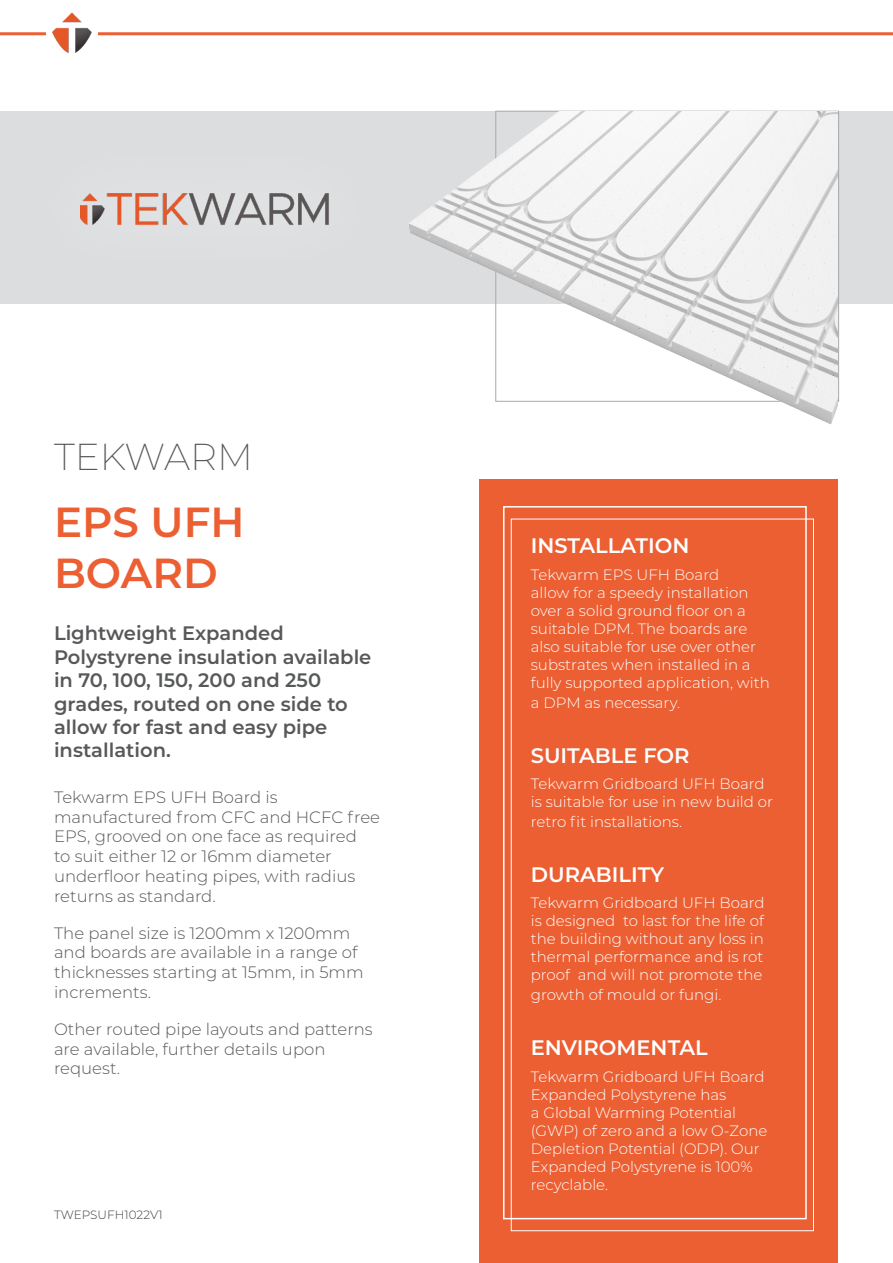
<style>
.page{position:relative;width:893px;height:1263px;background:#fff}
.page>*{position:absolute;margin:0;border:0;box-sizing:border-box;transform-origin:0 0}
.t1{font:600 42px/50.4px "Montserrat";color:#eb5f32}
.t2{font:200 37.5px "Montserrat";color:#57585a}
.t3{font:600 21px "Montserrat";color:#fff}
.t4{font:600 19.5px/23.4px "Montserrat";color:#57585a}
.t5{font:300 16.5px/19.8px "Montserrat";color:#57585a}
.t6{font:300 15px/18px "Montserrat";color:#fff}
.t7{font:300 12px "Montserrat";color:#3e3e3f}
</style>
<div class="page">
<div style="left:0;top:112px;width:893px;height:192px;background:#dcdddf"></div>
<div style="left:479px;top:479px;width:359px;height:784px;background:#eb5f32"></div>
<div style="left:503px;top:506px;width:304px;height:713px;border:2px solid #fff"></div>
<hr style="left:0;top:32px;width:893px;height:3px;background:#eb5f32">
<img style="left:47px;top:12px;width:51px;height:41px">
<img style="left:81px;top:193px;width:248px;height:32px">
<img style="left:409px;top:112px;width:429px;height:313px">
<p class="t2" style="left:54px;top:431px;width:200px">TEKWARM</p>
<p class="t1" style="left:54px;top:495px;width:192px">EPS UFH<br>BOARD</p>
<p class="t4" style="left:54px;top:621px;width:319px">Lightweight Expanded<br>Polystyrene insulation available in 70, 100, 150, 200 and 250 grades, routed on one side to allow for fast and easy pipe installation.</p>
<p class="t5" style="left:54px;top:786px;width:328px">Tekwarm EPS UFH Board is manufactured from CFC and HCFC free<br>EPS, grooved on one face as required<br>to suit either 12 or 16mm diameter underfloor heating pipes, with radius returns as standard.</p>
<p class="t5" style="left:54px;top:922px;width:311px">The panel size is 1200mm x 1200mm and boards are available in a range of thicknesses starting at 15mm, in 5mm increments.</p>
<p class="t5" style="left:54px;top:1018px;width:320px">Other routed pipe layouts and patterns are available, further details upon request.</p>
<p class="t7" style="left:54px;top:1207px;width:110px">TWEPSUFH1022V1</p>
<p class="t3" style="left:531px;top:531px;width:160px">INSTALLATION</p>
<p class="t6" style="left:531px;top:565px;width:241px">Tekwarm EPS UFH Board<br>allow for a speedy installation over a solid ground floor on a suitable DPM. The boards are also suitable for use over other substrates when installed in a fully supported application, with</p>
<p class="t6" style="left:531px;top:693px;width:151px">a DPM as necessary.</p>
<p class="t3" style="left:531px;top:740px;width:160px">SUITABLE FOR</p>
<p class="t6" style="left:531px;top:774px;width:244px">Tekwarm Gridboard UFH Board is suitable for use in new build or</p>
<p class="t6" style="left:531px;top:812px;width:153px">retro fit installations.</p>
<p class="t3" style="left:531px;top:859px;width:135px">DURABILITY</p>
<p class="t6" style="left:531px;top:893px;width:235px;text-align:justify">Tekwarm Gridboard UFH Board is designed to last for the life of the building without any loss in thermal performance and is rot proof and will not promote the</p>
<p class="t6" style="left:531px;top:985px;width:192px">growth of mould or fungi.</p>
<p class="t3" style="left:531px;top:1033px;width:179px">ENVIROMENTAL</p>
<p class="t6" style="left:531px;top:1067px;width:238px">Tekwarm Gridboard UFH Board<br>Expanded Polystyrene has<br>a Global Warming Potential (GWP) of zero and a low O-Zone<br>Depletion Potential (ODP). Our<br>Expanded Polystyrene is 100% recyclable.</p>
</div>
